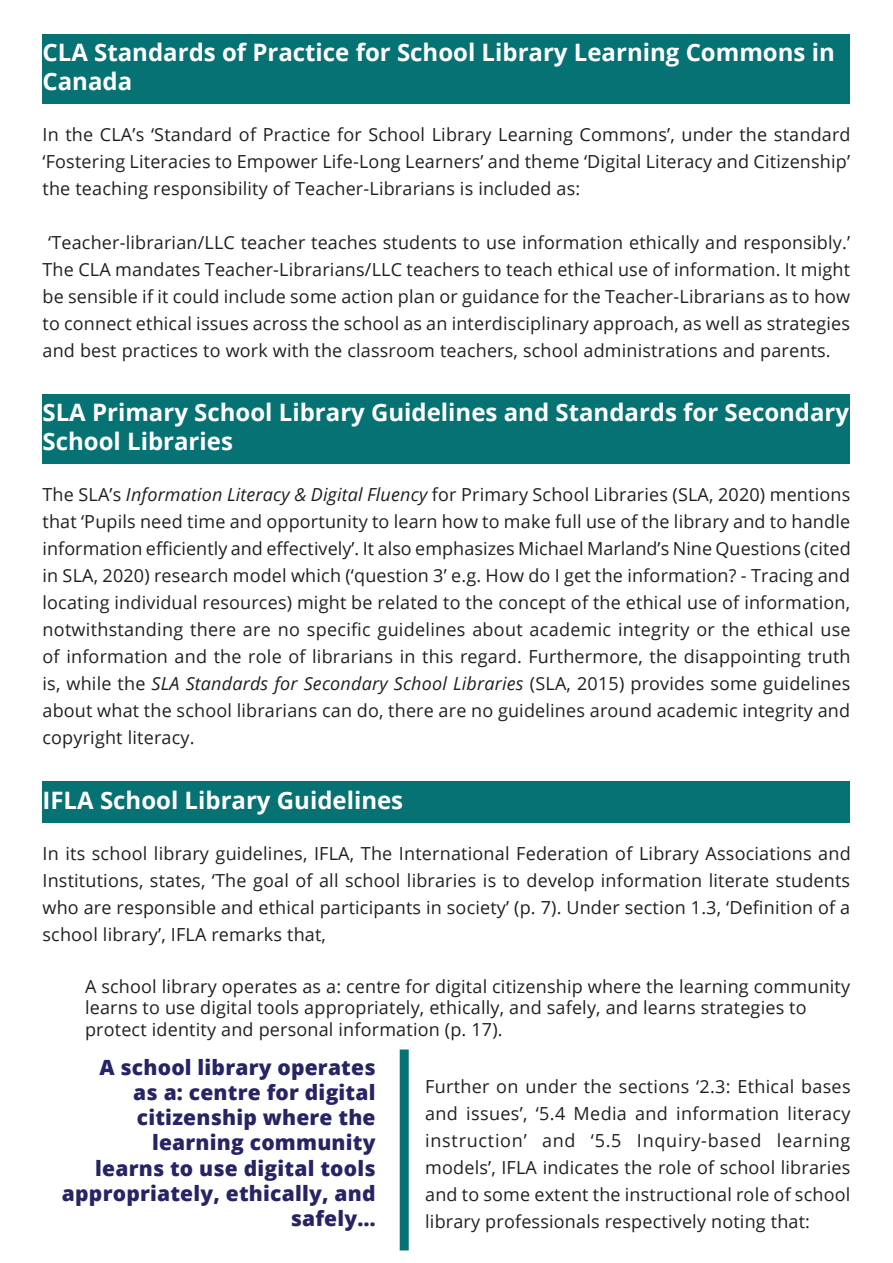
<style>
.page{position:relative;width:893px;height:1263px;background:#fff}
.page>*{position:absolute;margin:0;border:0;box-sizing:border-box;transform-origin:0 0}
.H2__Subheadig{font:700 24px/28.8px "Open Sans";color:#fff}
.LBreakout{font:800 21px/25.2px "Open Sans";letter-spacing:.01em;color:#262465;text-align:right}
.Direct_Quote_Block{font:18px/27px "Open Sans";letter-spacing:.01em;color:#231f20;text-align:justify}
.s1{font-style:italic}
</style>
<div class="page">
<div style="left:43px;top:34px;width:807px;height:70px;background:#077274"></div>
<div style="left:43px;top:394px;width:807px;height:70px;background:#077274"></div>
<div style="left:43px;top:782px;width:807px;height:41px;background:#077274"></div>
<div style="left:400px;top:1049px;width:9px;height:201px;background:#077274"></div>
<h2 class="H2__Subheadig" style="left:43px;top:37px;width:794px">CLA Standards of Practice for School Library Learning Commons in<br>Canada</h2>
<p class="Direct_Quote_Block" style="left:43px;top:120px;width:810px">In the CLA’s ‘Standard of Practice for School Library Learning Commons’, under the standard ‘Fostering Literacies to Empower Life-Long Learners’ and theme ‘Digital Literacy and Citizenship’ the teaching responsibility of Teacher-Librarians is included as:</p>
<p class="Direct_Quote_Block" style="left:43px;top:228px;width:809px;text-indent:6px">‘Teacher-librarian/LLC teacher teaches students to use information ethically and responsibly.’ The CLA mandates Teacher-Librarians/LLC teachers to teach ethical use of information. It might be sensible if it could include some action plan or guidance for the Teacher-Librarians as to how to connect ethical issues across the school as an interdisciplinary approach, as well as strategies and best practices to work with the classroom teachers, school administrations and parents.</p>
<h2 class="H2__Subheadig" style="left:43px;top:398px;width:808px">SLA Primary School Library Guidelines and Standards for Secondary<br>School Libraries</h2>
<p class="Direct_Quote_Block" style="left:43px;top:481px;width:810px">The SLA’s <span class="s1">Information Literacy &amp; Digital Fluency</span> for Primary School Libraries (SLA, 2020) mentions that ‘Pupils need time and opportunity to learn how to make full use of the library and to handle information efficiently and effectively’. It also emphasizes Michael Marland’s Nine Questions (cited in SLA, 2020) research model which (‘question 3’ e.g. How do I get the information? - Tracing and locating individual resources) might be related to the concept of the ethical use of information, notwithstanding there are no specific guidelines about academic integrity or the ethical use of information and the role of librarians in this regard. Furthermore, the disappointing truth is, while the <span class="s1">SLA Standards for Secondary School Libraries</span> (SLA, 2015) provides some guidelines about what the school librarians can do, there are no guidelines around academic integrity and copyright literacy.</p>
<h2 class="H2__Subheadig" style="left:43px;top:785px;width:362px">IFLA School Library Guidelines</h2>
<p class="Direct_Quote_Block" style="left:43px;top:839px;width:810px">In its school library guidelines, IFLA, The International Federation of Library Associations and Institutions, states, ‘The goal of all school libraries is to develop information literate students who are responsible and ethical participants in society’ (p. 7). Under section 1.3, ‘Definition of a school library’, IFLA remarks that,</p>
<p class="Direct_Quote_Block" style="left:85px;top:975px;width:767px;line-height:21.6px;text-align:left">A school library operates as a: centre for digital citizenship where the learning community learns to use digital tools appropriately, ethically, and safely, and learns strategies to protect identity and personal information (p. 17).</p>
<p class="Direct_Quote_Block" style="left:425px;top:1072px;width:427px">Further on under the sections ‘2.3: Ethical bases and issues’, ‘5.4 Media and information literacy instruction’ and ‘5.5 Inquiry-based learning models’, IFLA indicates the role of school libraries and to some extent the instructional role of school library professionals respectively noting that:</p>
<p class="LBreakout" style="left:62px;top:1053px;width:315px">A school library operates<br>as a: centre for digital citizenship where the learning community<br>learns to use digital tools appropriately, ethically, and safely…</p>
</div>
